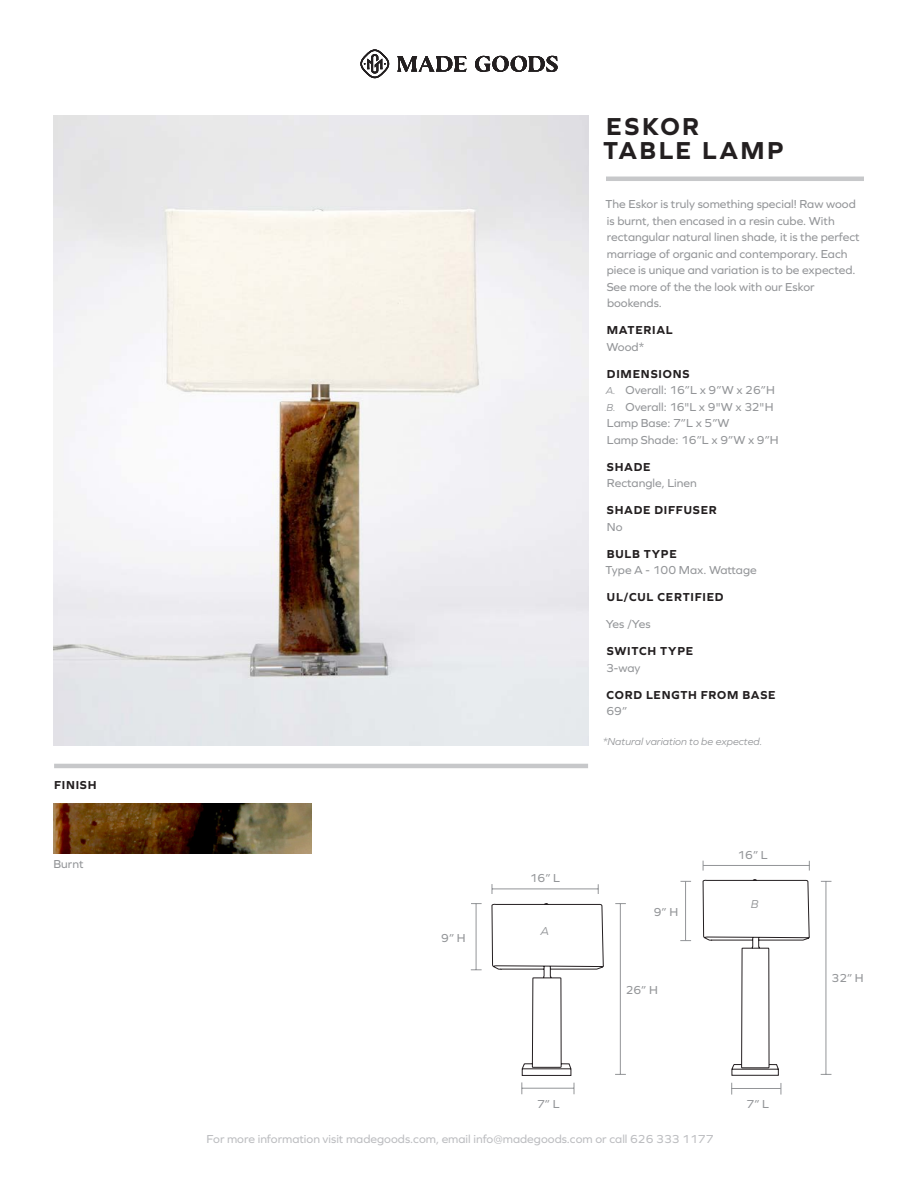
<style>
.page{position:relative;width:918px;height:1188px;background:#fff}
.page>*{position:absolute;margin:0;border:0;box-sizing:border-box;transform-origin:0 0}
.t1{font:700 25.5px/24px "Graphie";letter-spacing:.1em;color:#231f20}
.t2{font:12px/16.5px "Graphie";color:#939598}
.t3{font:700 12px "Graphie";letter-spacing:.06em;color:#231f20}
.t4{font:12px "Graphie";color:#bcbdc0}
.t5{font:italic 12px "Graphie";color:#939598}
.t6{font:italic 10.5px "Graphie";color:#939598}
.s1{font-style:italic;font-size:10.5px}
</style>
<div class="page">
<hr style="left:606px;top:177px;width:258px;height:4px;background:#c7c8ca">
<svg style="left:397px;top:56px;width:161px;height:16px"></svg>
<svg style="left:360px;top:50px;width:29px;height:28px"></svg>
<hr style="left:54px;top:764px;width:534px;height:4px;background:#c7c8ca">
<img style="left:54px;top:116px;width:534px;height:629px">
<hr style="left:522px;top:1088px;width:52px;height:1px;background:#939598">
<svg style="left:521px;top:1082px;width:1px;height:12px"></svg>
<hr style="left:732px;top:1088px;width:49px;height:1px;background:#939598">
<svg style="left:781px;top:1083px;width:1px;height:12px"></svg>
<svg style="left:731px;top:1083px;width:1px;height:12px"></svg>
<hr style="left:620px;top:904px;width:1px;height:170px;background:#939598">
<hr style="left:826px;top:881px;width:1px;height:193px;background:#939598">
<hr style="left:492px;top:889px;width:106px;height:1px;background:#939598">
<hr style="left:703px;top:865px;width:106px;height:1px;background:#939598">
<hr style="left:476px;top:904px;width:1px;height:66px;background:#939598">
<hr style="left:685px;top:881px;width:1px;height:60px;background:#939598">
<img style="left:54px;top:803px;width:258px;height:51px">
<svg style="left:491px;top:903px;width:113px;height:173px"></svg>
<svg style="left:702px;top:879px;width:108px;height:197px"></svg>
<p class="t3" style="left:54px;top:778px;width:44px">FINISH</p>
<p class="t2" style="left:54px;top:855px;width:31px">Burnt</p>
<p class="t1" style="left:603px;top:114px;width:182px">ESKOR<br>TABLE LAMP</p>
<p class="t2" style="left:606px;top:196px;width:256px">The Eskor is truly something special! Raw wood is burnt, then encased in a resin cube. With rectangular natural linen shade, it is the perfect marriage of organic and contemporary. Each piece is unique and variation is to be expected.<br>See more of the the look with our Eskor bookends.</p>
<p class="t3" style="left:607px;top:323px;width:67px">MATERIAL</p>
<p class="t2" style="left:607px;top:338px;width:39px">Wood*</p>
<p class="t3" style="left:607px;top:367px;width:84px">DIMENSIONS</p>
<p class="t2" style="left:606px;top:382px;width:171px"><span class="s1">A.</span> Overall: 16”L x 9”W x 26”H</p>
<p class="t2" style="left:607px;top:398px;width:168px"><span class="s1">B.</span> Overall: 16"L x 9"W x 32"H</p>
<p class="t2" style="left:607px;top:415px;width:124px">Lamp Base: 7”L x 5”W</p>
<p class="t2" style="left:607px;top:431px;width:173px">Lamp Shade: 16”L x 9”W x 9”H</p>
<p class="t3" style="left:607px;top:460px;width:45px">SHADE</p>
<p class="t2" style="left:607px;top:475px;width:91px">Rectangle, Linen</p>
<p class="t3" style="left:607px;top:503px;width:112px">SHADE DIFFUSER</p>
<p class="t2" style="left:607px;top:518px;width:17px">No</p>
<p class="t3" style="left:607px;top:547px;width:71px">BULB TYPE</p>
<p class="t2" style="left:606px;top:562px;width:153px">Type A - 100 Max. Wattage</p>
<p class="t3" style="left:607px;top:590px;width:118px">UL/CUL CERTIFIED</p>
<p class="t2" style="left:606px;top:616px;width:46px">Yes /Yes</p>
<p class="t3" style="left:607px;top:644px;width:88px">SWITCH TYPE</p>
<p class="t2" style="left:606px;top:659px;width:36px">3-way</p>
<p class="t3" style="left:607px;top:688px;width:171px">CORD LENGTH FROM BASE</p>
<p class="t2" style="left:606px;top:703px;width:22px">69”</p>
<p class="t6" style="left:603px;top:736px;width:161px">*Natural variation to be expected.</p>
<p class="t2" style="left:441px;top:930px;width:26px">9” H</p>
<p class="t2" style="left:530px;top:870px;width:32px">16” L</p>
<p class="t5" style="left:540px;top:924px;width:10px">A</p>
<p class="t2" style="left:654px;top:903px;width:26px">9” H</p>
<p class="t2" style="left:626px;top:982px;width:34px">26” H</p>
<p class="t2" style="left:737px;top:846px;width:32px">16” L</p>
<p class="t5" style="left:751px;top:897px;width:9px">B</p>
<p class="t2" style="left:537px;top:1095px;width:24px">7” L</p>
<p class="t2" style="left:747px;top:1096px;width:24px">7” L</p>
<p class="t4" style="left:207px;top:1132px;width:508px">For more information visit madegoods.com, email info@madegoods.com or call 626 333 1177</p>
<p class="t2" style="left:832px;top:970px;width:34px">32” H</p>
</div>
